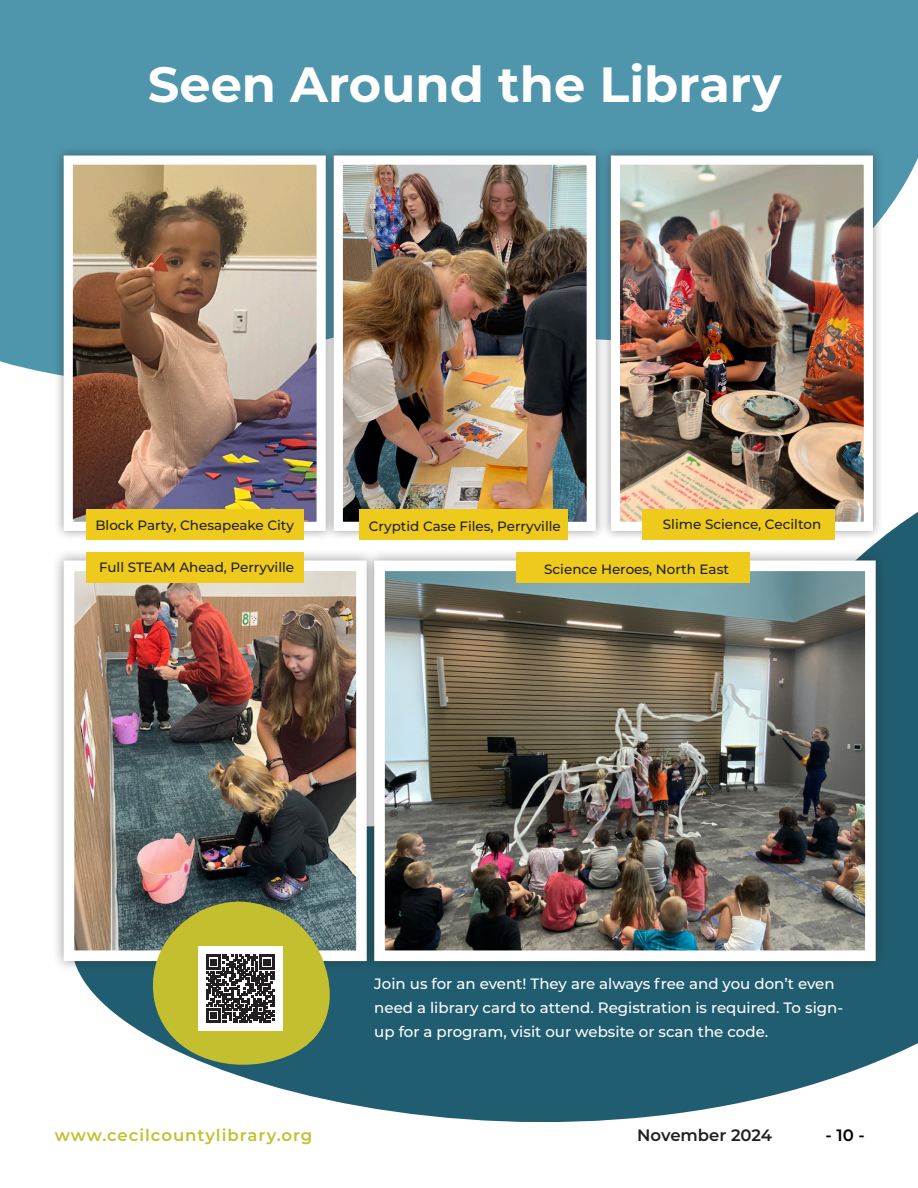
<style>
.page{position:relative;width:918px;height:1188px;background:#fff}
.page>*{position:absolute;margin:0;border:0;box-sizing:border-box;transform-origin:0 0}
.t1{font:700 49.5px "Montserrat";color:#fff}
.t2{font:600 16.5px "Montserrat";letter-spacing:.06em;color:#c4c031}
.t3{font:600 16.5px "Montserrat";letter-spacing:-.005em;color:#231f20}
.t4{font:600 16.5px "Montserrat";color:#000}
.t5{font:500 15px/24px "Montserrat";color:#fff}
.t6{font:500 13.5px "Montserrat";color:#231f20}
</style>
<div class="page">
<div style="left:0;top:0;width:918px;height:374px;background:#4f95ab"></div>
<svg style="left:79px;top:512px;width:839px;height:611px;fill:#215d70"></svg>
<div style="left:52px;top:549px;width:326px;height:424px;background:#231f20;opacity:.45"></div>
<img style="left:76px;top:573px;width:279px;height:376px">
<div style="left:64px;top:561px;width:303px;height:400px;border:11px solid #fff"></div>
<div style="left:363px;top:549px;width:525px;height:424px;background:#231f20;opacity:.45"></div>
<img style="left:386px;top:573px;width:478px;height:376px">
<div style="left:374px;top:561px;width:502px;height:400px;border:11px solid #fff"></div>
<div style="left:54px;top:146px;width:282px;height:395px;background:#231f20;opacity:.45"></div>
<img style="left:74px;top:166px;width:242px;height:355px">
<div style="left:64px;top:156px;width:262px;height:375px;border:9px solid #fff"></div>
<div style="left:324px;top:146px;width:282px;height:395px;background:#231f20;opacity:.45"></div>
<img style="left:344px;top:166px;width:242px;height:355px">
<div style="left:334px;top:156px;width:262px;height:375px;border:9px solid #fff"></div>
<div style="left:601px;top:146px;width:282px;height:395px;background:#231f20;opacity:.45"></div>
<img style="left:621px;top:166px;width:242px;height:355px">
<div style="left:611px;top:156px;width:262px;height:375px;border:9px solid #fff"></div>
<svg style="left:145px;top:897px;width:193px;height:173px"></svg>
<div style="left:86px;top:510px;width:218px;height:30px;background:#edca1c"></div>
<div style="left:86px;top:553px;width:218px;height:30px;background:#edca1c"></div>
<div style="left:516px;top:553px;width:234px;height:30px;background:#edca1c"></div>
<div style="left:642px;top:510px;width:192px;height:30px;background:#edca1c"></div>
<div style="left:360px;top:510px;width:208px;height:30px;background:#edca1c"></div>
<p class="t1" style="left:148px;top:49px;width:635px">Seen Around the Library</p>
<p class="t6" style="left:95px;top:516px;width:200px">Block Party, Chesapeake City</p>
<p class="t6" style="left:369px;top:517px;width:194px">Cryptid Case Files, Perryville</p>
<p class="t6" style="left:663px;top:515px;width:160px">Slime Science, Cecilton</p>
<p class="t6" style="left:99px;top:558px;width:197px">Full STEAM Ahead, Perryville</p>
<p class="t6" style="left:544px;top:559px;width:186px">Science Heroes, North East</p>
<p class="t5" style="left:374px;top:971px;width:470px">Join us for an event! They are always free and you don’t even need a library card to attend. Registration is required. To sign&shy;up for a program, visit our website or scan the code.</p>
<p class="t2" style="left:55px;top:1123px;width:259px">www.cecilcountylibrary.org</p>
<p class="t3" style="left:637px;top:1123px;width:136px">November 2024</p>
<p class="t4" style="left:826px;top:1123px;width:41px">- 10 -</p>
</div>
